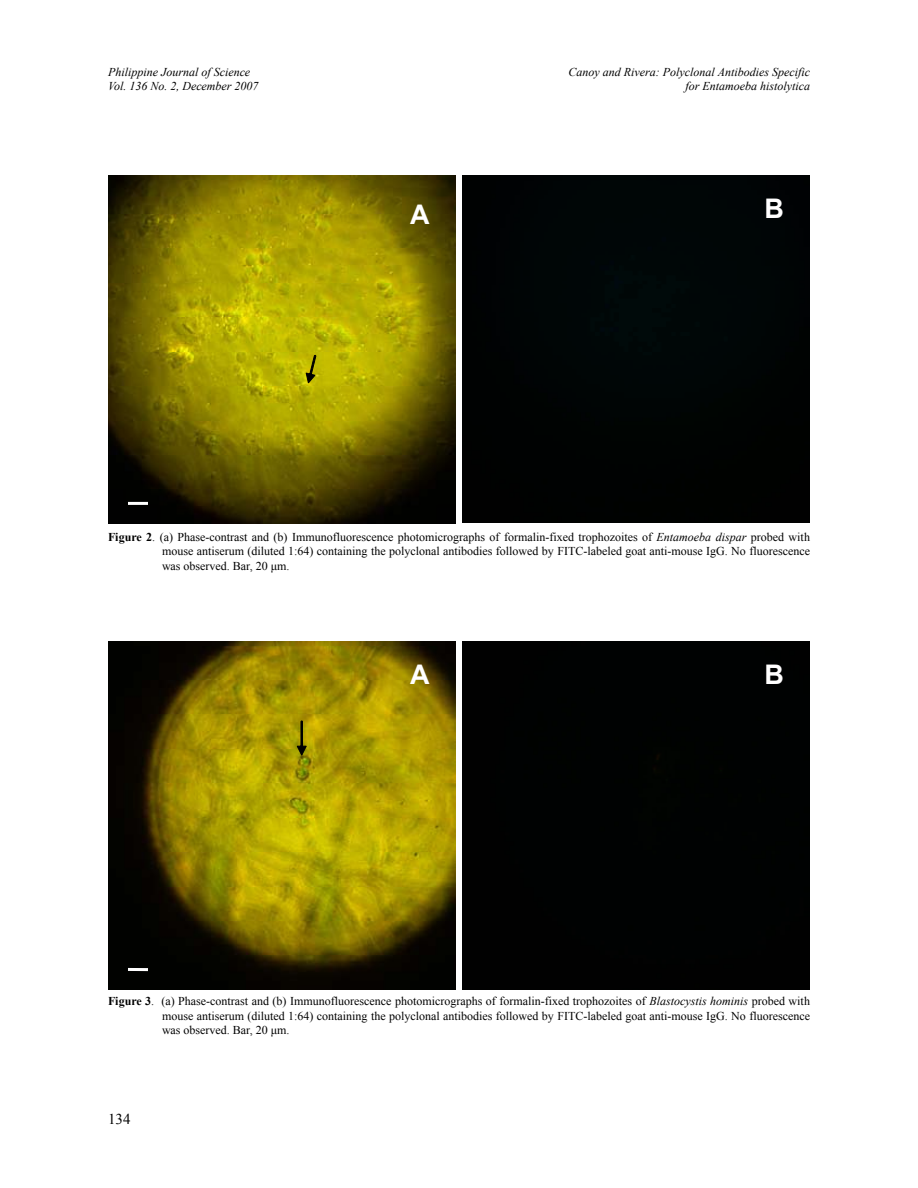
<style>
.page{position:relative;width:918px;height:1188px;background:#fff}
.page>*{position:absolute;margin:0;border:0;box-sizing:border-box;transform-origin:0 0}
.t1{font:700 27px "Arial";color:#fff}
.t2{font:15px "Times New Roman";color:#000}
.t3{font:12px/14.4px "Times New Roman";color:#000;text-align:justify}
.t4{font:italic 12px/14.4px "Times New Roman";color:#000;text-align:right}
.s1{font-weight:700}
.s2{font-style:italic}
</style>
<div class="page">
<img style="left:108px;top:176px;width:347px;height:347px">
<hr style="left:128px;top:502px;width:20px;height:3px;background:#fff">
<svg style="left:306px;top:355px;width:10px;height:28px"></svg>
<div style="left:462px;top:176px;width:347px;height:347px;background:#000405"></div>
<div style="left:462px;top:642px;width:347px;height:347px;background:#000202"></div>
<img style="left:108px;top:642px;width:347px;height:347px">
<svg style="left:297px;top:721px;width:9px;height:35px"></svg>
<hr style="left:128px;top:968px;width:20px;height:3px;background:#fff">
<p class="t4" style="left:108px;top:64px;width:152px;text-align:left">Philippine Journal of Science<br>Vol. 136 No. 2, December 2007</p>
<p class="t4" style="left:569px;top:64px;width:243px">Canoy and Rivera: Polyclonal Antibodies Specific for Entamoeba histolytica</p>
<h1 class="t1" style="left:410px;top:197px;width:21px">A</h1>
<h1 class="t1" style="left:764px;top:190px;width:21px">B</h1>
<p class="t3" style="left:162px;top:529px;width:650px;text-indent:-54px"><span class="s1">Figure 2</span>. (a) Phase-contrast and (b) Immunofluorescence photomicrographs of formalin-fixed trophozoites of <span class="s2">Entamoeba dispar</span> probed with mouse antiserum (diluted 1:64) containing the polyclonal antibodies followed by FITC-labeled goat anti-mouse IgG. No fluorescence was observed. Bar, 20 μm.</p>
<h1 class="t1" style="left:410px;top:656px;width:21px">A</h1>
<h1 class="t1" style="left:764px;top:656px;width:21px">B</h1>
<p class="t3" style="left:162px;top:994px;width:650px;text-indent:-54px"><span class="s1">Figure 3</span>. (a) Phase-contrast and (b) Immunofluorescence photomicrographs of formalin-fixed trophozoites of <span class="s2">Blastocystis hominis</span> probed with mouse antiserum (diluted 1:64) containing the polyclonal antibodies followed by FITC-labeled goat anti-mouse IgG. No fluorescence was observed. Bar, 20 μm.</p>
<p class="t2" style="left:108px;top:1109px;width:24px">134</p>
</div>
